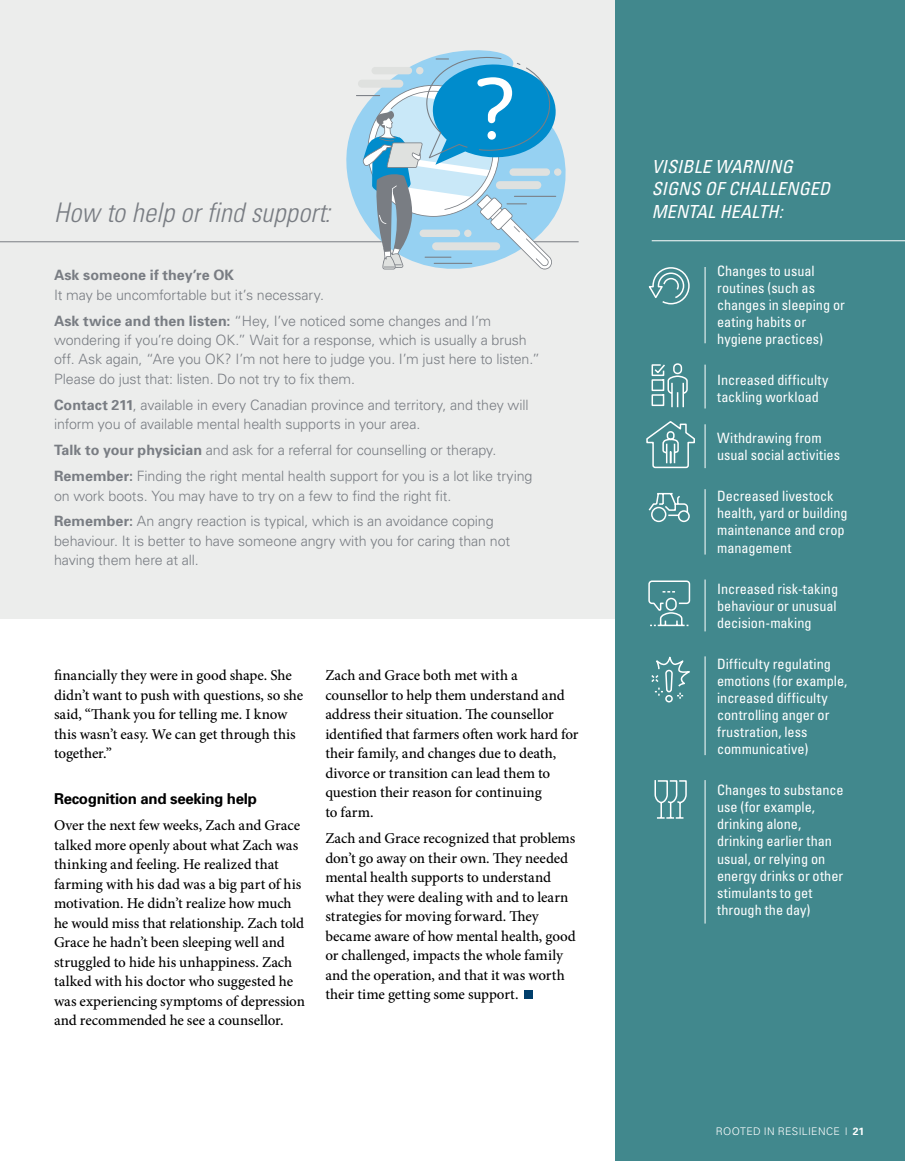
<style>
.page{position:relative;width:905px;height:1161px;background:#fff}
.page>*{position:absolute;margin:0;border:0;box-sizing:border-box;transform-origin:0 0}
.t1{font:italic 300 condensed 27px "Univers";letter-spacing:.005em;color:#797d83}
.t2{font:italic condensed 18px/22.5px "Univers";letter-spacing:.01em;color:#fff}
.t3{font:500 15px/19.5px "Minion Pro";letter-spacing:-.005em;color:#000}
.t4{font:700 15px "Univers";letter-spacing:-.02em;color:#000}
.t5{font:300 14.25px/19.5px "Univers";letter-spacing:-.01em;color:#797d83}
.t6{font:condensed 14.25px/17.1px "Univers";color:#fff}
.t7{font:700 14.25px "Univers";letter-spacing:.005em;color:#797d83}
.t8{font:300 10.5px "Univers";letter-spacing:.035em;color:#fff}
.s1{font-weight:700}
</style>
<div class="page">
<div style="left:0;top:0;width:632px;height:618px;background:#ecedec"></div>
<div style="left:615px;top:0;width:289px;height:1161px;background:#41888d"></div>
<hr style="left:651px;top:240px;width:253px;height:1px;background:#fff">
<hr style="left:704px;top:267px;width:1px;height:76px;background:#fff">
<hr style="left:704px;top:656px;width:1px;height:99px;background:#fff">
<hr style="left:704px;top:580px;width:1px;height:51px;background:#fff">
<hr style="left:704px;top:489px;width:1px;height:66px;background:#fff">
<hr style="left:704px;top:780px;width:1px;height:144px;background:#fff">
<hr style="left:704px;top:365px;width:1px;height:44px;background:#fff">
<hr style="left:704px;top:424px;width:1px;height:44px;background:#fff">
<svg style="left:648px;top:580px;width:43px;height:47px"></svg>
<svg style="left:651px;top:657px;width:39px;height:46px"></svg>
<svg style="left:654px;top:780px;width:33px;height:39px"></svg>
<svg style="left:648px;top:492px;width:42px;height:31px"></svg>
<svg style="left:648px;top:267px;width:42px;height:38px"></svg>
<svg style="left:651px;top:363px;width:37px;height:45px"></svg>
<svg style="left:646px;top:421px;width:49px;height:48px"></svg>
<div style="left:524px;top:991px;width:9px;height:8px;background:#003e6b"></div>
<hr style="left:0;top:241px;width:578px;height:1px;background:#797d83">
<svg style="left:336px;top:50px;width:232px;height:193px"></svg>
<div style="left:554px;top:168px;width:7px;height:8px;background:#dfe1df;border-radius:50%"></div>
<svg style="left:356px;top:57px;width:200px;height:213px"></svg>
<hr style="left:433px;top:263px;width:39px;height:1px;background:#797d83">
<h1 class="t1" style="left:54px;top:195px;width:278px">How to help or find support:</h1>
<p class="t7" style="left:54px;top:266px;width:181px">Ask someone if they’re OK</p>
<p class="t5" style="left:54px;top:281px;width:438px;line-height:25.8px">It may be uncomfortable but it’s necessary.<br><span class="s1">Ask twice and then listen:</span> “Hey, I’ve noticed some changes and I’m</p>
<p class="t5" style="left:54px;top:330px;width:487px">wondering if you’re doing OK.” Wait for a response, which is usually a brush off. Ask again, “Are you OK? I’m not here to judge you. I’m just here to listen.”<br>Please do just that: listen. Do not try to fix them.</p>
<p class="t5" style="left:54px;top:395px;width:476px"><span class="s1">Contact 211</span>, available in every Canadian province and territory, and they will inform you of available mental health supports in your area.</p>
<p class="t5" style="left:54px;top:437px;width:480px;line-height:25.8px"><span class="s1">Talk to your physician</span> and ask for a referral for counselling or therapy.<br><span class="s1">Remember:</span> Finding the right mental health support for you is a lot like trying</p>
<p class="t5" style="left:54px;top:482px;width:441px;line-height:25.8px">on work boots. You may have to try on a few to find the right fit.<br><span class="s1">Remember:</span> An angry reaction is typical, which is an avoidance coping</p>
<p class="t5" style="left:54px;top:531px;width:457px">behaviour. It is better to have someone angry with you for caring than not having them here at all.</p>
<p class="t3" style="left:54px;top:666px;width:251px">financially they were in good shape. She didn’t want to push with questions, so she said, “Thank you for telling me. I know this wasn’t easy. We can get through this together.”</p>
<p class="t4" style="left:54px;top:789px;width:204px">Recognition and seeking help</p>
<p class="t3" style="left:54px;top:816px;width:252px">Over the next few weeks, Zach and Grace talked more openly about what Zach was thinking and feeling. He realized that farming with his dad was a big part of his motivation. He didn’t realize how much he would miss that relationship. Zach told Grace he hadn’t been sleeping well and struggled to hide his unhappiness. Zach talked with his doctor who suggested he was experiencing symptoms of depression and recommended he see a counsellor.</p>
<p class="t3" style="left:325px;top:666px;width:255px">Zach and Grace both met with a counsellor to help them understand and address their situation. The counsellor identified that farmers often work hard for their family, and changes due to death, divorce or transition can lead them to question their reason for continuing<br>to farm.</p>
<p class="t3" style="left:325px;top:829px;width:252px">Zach and Grace recognized that problems don’t go away on their own. They needed mental health supports to understand what they were dealing with and to learn strategies for moving forward. They became aware of how mental health, good or challenged, impacts the whole family and the operation, and that it was worth their time getting some support.</p>
<p class="t2" style="left:651px;top:155px;width:180px">VISIBLE WARNING<br>SIGNS OF CHALLENGED<br>MENTAL HEALTH:</p>
<p class="t6" style="left:717px;top:262px;width:129px">Changes to usual routines (such as changes in sleeping or eating habits or hygiene practices)</p>
<p class="t6" style="left:717px;top:371px;width:113px">Increased difficulty tackling workload</p>
<p class="t6" style="left:717px;top:429px;width:124px">Withdrawing from usual social activities</p>
<p class="t6" style="left:717px;top:487px;width:132px">Decreased livestock health, yard or building maintenance and crop management</p>
<p class="t6" style="left:717px;top:580px;width:123px;text-align:justify">Increased risk-taking behaviour or unusual decision-making</p>
<p class="t6" style="left:717px;top:655px;width:132px">Difficulty regulating emotions (for example, increased difficulty controlling anger or frustration, less communicative)</p>
<p class="t6" style="left:717px;top:781px;width:128px">Changes to substance use (for example, drinking alone, drinking earlier than usual, or relying on energy drinks or other stimulants to get through the day)</p>
<p class="t8" style="left:716px;top:1125px;width:150px">ROOTED IN RESILIENCE | <span class="s1">21</span></p>
</div>
